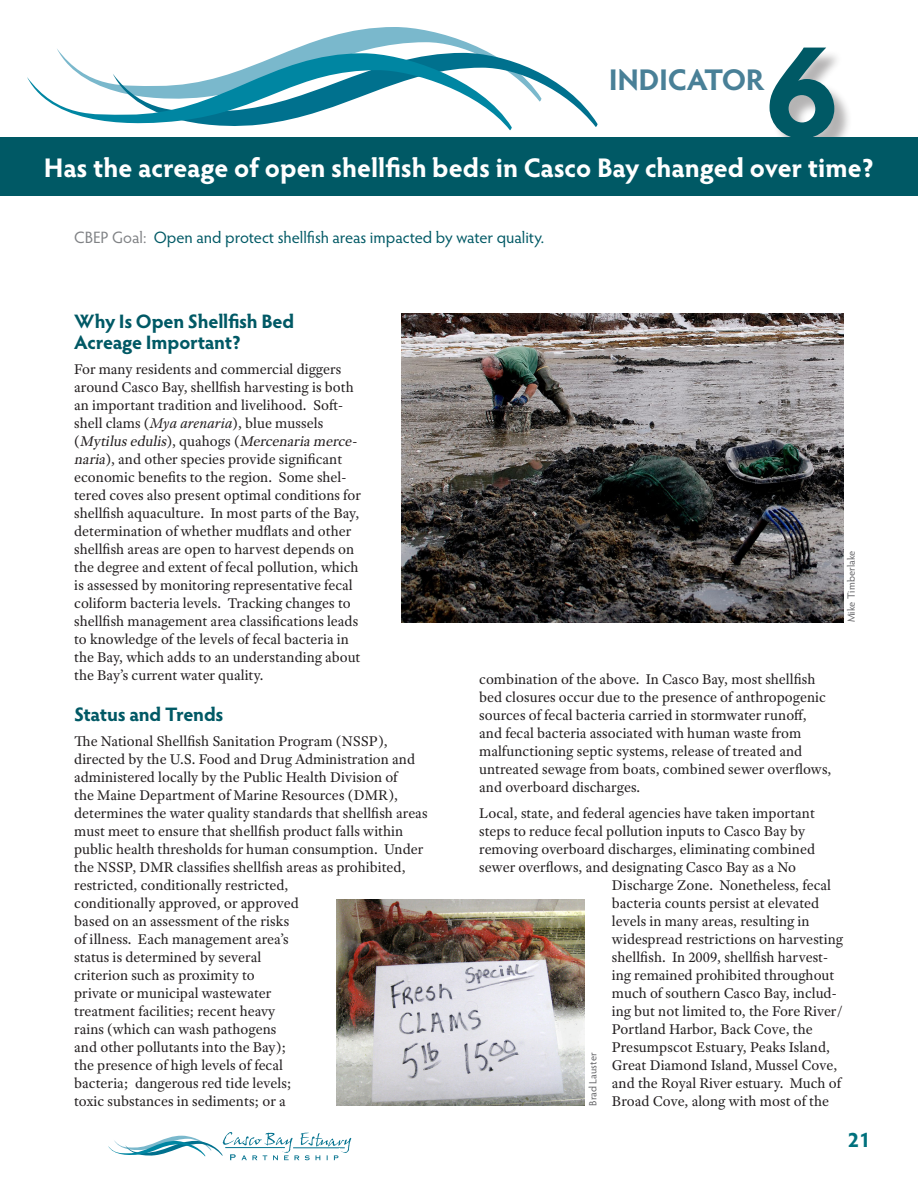
<style>
.page{position:relative;width:918px;height:1188px;background:#fff}
.page>*{position:absolute;margin:0;border:0;box-sizing:border-box;transform-origin:0 0}
.t1{font:700 135px "Hypatia Sans Pro";color:#005965}
.t2{font:700 30px "Hypatia Sans Pro";letter-spacing:-.015em;color:#498097}
.t3{font:700 27px "Hypatia Sans Pro";letter-spacing:-.005em;color:#fff}
.t4{font:700 21px "Hypatia Sans Pro";color:#00717d}
._7-14_Heading_1{font:700 19.5px/21px "Hypatia Sans Pro";letter-spacing:-.01em;color:#005965}
.Goal{font:16.5px "Hypatia Sans Pro";letter-spacing:-.005em;color:#005965}
.Paragraph{font:15px/18px "Adobe Text Pro";color:#231f20}
.Paragraph_-_1st_unde{font:15px/18px "Adobe Text Pro";color:#231f20}
.t5{font:10.5px "Hypatia Sans Pro";letter-spacing:.005em;color:#636366}
.s1{color:#808285}
.s2{font-style:italic}
</style>
<div class="page">
<svg style="left:108px;top:1132px;width:243px;height:28px"></svg>
<div style="left:772px;top:50px;width:81px;height:108px;background:#231f20;opacity:.34"></div>
<div style="left:0;top:137px;width:918px;height:59px;background:#005965"></div>
<svg style="left:27px;top:27px;width:571px;height:103px"></svg>
<img style="left:402px;top:313px;width:442px;height:309px">
<img style="left:337px;top:900px;width:248px;height:206px">
<p class="t1" style="left:765px;top:-4px;width:75px">6</p>
<p class="t2" style="left:609px;top:58px;width:158px">INDICATOR</p>
<p class="t3" style="left:44px;top:148px;width:832px">Has the acreage of open shellfish beds in Casco Bay changed over time?</p>
<p class="Goal" style="left:74px;top:226px;width:472px"><span class="s1">CBEP Goal:</span> Open and protect shellfish areas impacted by water quality.</p>
<p class="_7-14_Heading_1" style="left:74px;top:309px;width:222px">Why Is Open Shellfish Bed<br>Acreage Important?</p>
<p class="Paragraph" style="left:74px;top:359px;width:288px">For many residents and commercial diggers around Casco Bay, shellfish harvesting is both an important tradition and livelihood. Soft&shy;shell clams (<span class="s2">Mya arenaria</span>), blue mussels<br>( <span class="s2">Mytilusedulis</span>) , q u a h o g s ( <span class="s2">Mercenaria merce&shy;naria</span>), and other species provide significant economic benefits to the region. Some shel&shy;tered coves also present optimal conditions for shellfish aquaculture. In most parts of the Bay, determination of whether mudflats and other shellfish areas are open to harvest depends on the degree and extent of fecal pollution, which is assessed by monitoring representative fecal coliform bacteria levels. Tracking changes to shellfish management area classifications leads to knowledge of the levels of fecal bacteria in the Bay, which adds to an understanding about the Bay’s current water quality.</p>
<p class="_7-14_Heading_1" style="left:74px;top:703px;width:151px">Status and Trends</p>
<p class="Paragraph_-_1st_unde" style="left:74px;top:731px;width:355px">The National Shellfish Sanitation Program (NSSP), directed by the U.S. Food and Drug Administration and administered locally by the Public Health Division of<br>the Maine Department of Marine Resources (DMR), determines the water quality standards that shellfish areas must meet to ensure that shellfish product falls within public health thresholds for human consumption. Under the NSSP, DMR classifies shellfish areas as prohibited, restricted, conditionally restricted,<br>conditionally approved, or approved<br>based on an assessment of the risks<br>of illness. Each management area’s<br>status is determined by several<br>criterion such as proximity to<br>private or municipal wastewater<br>treatment facilities; recent heavy<br>rains (which can wash pathogens<br>and other pollutants into the Bay);<br>the presence of high levels of fecal<br>bacteria; dangerous red tide levels;<br>toxic substances in sediments; or a</p>
<p class="t5" style="left:844px;top:622px;width:74px;rotate:-90deg">Mike Timberlake</p>
<p class="Paragraph_-_1st_unde" style="left:479px;top:670px;width:354px">combination of the above. In Casco Bay, most shellfish bed closures occur due to the presence of anthropogenic sources of fecal bacteria carried in stormwater runoff, and fecal bacteria associated with human waste from malfunctioning septic systems, release of treated and untreated sewage from boats, combined sewer overflows, and overboard discharges.</p>
<p class="Paragraph" style="left:479px;top:803px;width:337px">Local, state, and federal agencies have taken important</p>
<p class="Paragraph" style="left:479px;top:821px;width:327px">steps to reduce fecal pollution inputs to Casco Bay by</p>
<p class="Paragraph" style="left:479px;top:839px;width:337px">removing overboard discharges, eliminating combined</p>
<p class="Paragraph" style="left:479px;top:857px;width:318px">sewer overflows, and designating Casco Bay as a No</p>
<p class="Paragraph" style="left:612px;top:875px;width:221px">Discharge Zone. Nonetheless, fecal</p>
<p class="Paragraph" style="left:612px;top:893px;width:209px">bacteria counts persist at elevated</p>
<p class="Paragraph" style="left:612px;top:911px;width:199px">levels in many areas, resulting in</p>
<p class="Paragraph" style="left:612px;top:929px;width:233px">widespread restrictions on harvesting</p>
<p class="Paragraph" style="left:612px;top:947px;width:218px">shellfish. In 2009, shellfish harvest-</p>
<p class="Paragraph" style="left:612px;top:965px;width:224px">ing remained prohibited throughout</p>
<p class="Paragraph" style="left:612px;top:983px;width:226px">much of southern Casco Bay, includ-</p>
<p class="Paragraph" style="left:612px;top:1001px;width:233px">ing but not limited to, the Fore River/</p>
<p class="Paragraph" style="left:612px;top:1019px;width:202px">Portland Harbor, Back Cove, the</p>
<p class="Paragraph" style="left:612px;top:1037px;width:220px">Presumpscot Estuary, Peaks Island,</p>
<p class="Paragraph" style="left:612px;top:1055px;width:227px">Great Diamond Island, Mussel Cove,</p>
<p class="Paragraph" style="left:612px;top:1073px;width:231px">and the Royal River estuary. Much of</p>
<p class="Paragraph" style="left:612px;top:1091px;width:219px">Broad Cove, along with most of the</p>
<p class="t5" style="left:586px;top:1106px;width:55px;rotate:-90deg">Brad Lauster</p>
<h3 class="t4" style="left:847px;top:1125px;width:25px">21</h3>
</div>
